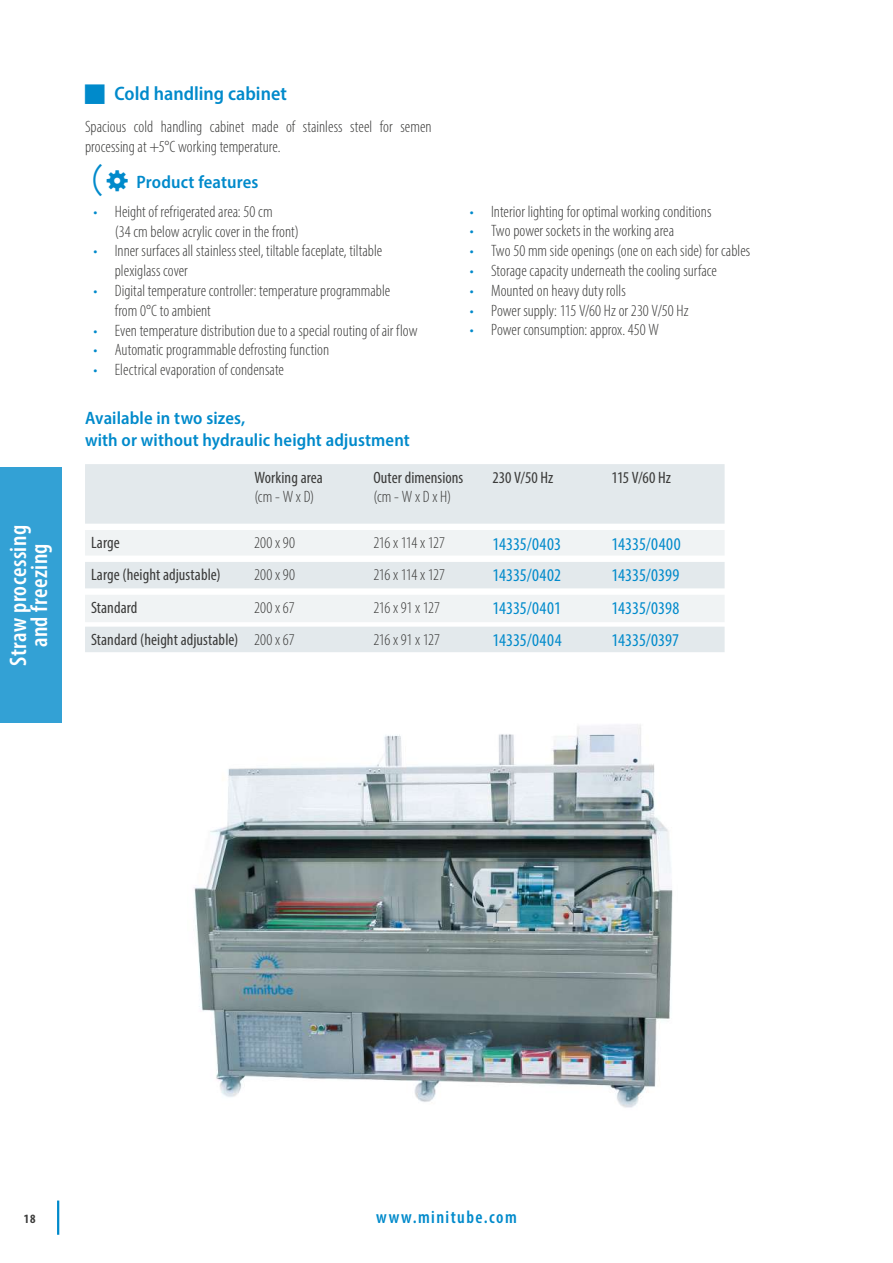
<style>
.page{position:relative;width:893px;height:1263px;background:#fff}
.page>*{position:absolute;margin:0;border:0;box-sizing:border-box;transform-origin:0 0}
.t1{font:600 condensed 24px/21px "Myriad Pro";letter-spacing:.02em;color:#fff;text-align:center}
.t2{font:600 semi-condensed 19.5px "Myriad Pro";color:#008acb}
.t3{font:condensed 18px "Myriad Pro";letter-spacing:.005em;color:#008acb}
.t4{font:600 semi-condensed 18px/21.6px "Myriad Pro";letter-spacing:.005em;color:#008acb}
.t5{font:600 condensed 18px "Myriad Pro";letter-spacing:.08em;color:#008acb}
.t6{font:300 condensed 16.5px/19.8px "Myriad Pro";color:#3b3b3a}
.t7{font:condensed 16.5px "Myriad Pro";letter-spacing:.005em;color:#3b3b3a}
.t8{font:700 condensed 12.75px "Myriad Pro";color:#3b3b3a}
.s1{font-family:"MS Gothic";font-weight:400;font-stretch:normal;font-size:36px}
.s2{color:#008acb}
.s3{font-weight:300}
</style>
<div class="page">
<hr style="left:57px;top:1200px;width:2px;height:35px;background:#008acb">
<div style="left:0;top:468px;width:62px;height:255px;background:#33a1d5"></div>
<img style="left:194px;top:724px;width:479px;height:384px">
<svg style="left:85px;top:464px;width:640px;height:188px;background:#e6ebee"></svg>
<svg style="left:85px;top:530px;width:640px;height:92px;fill:#f0f3f4"></svg>
<p class="t2" style="left:114px;top:81px;width:174px">Cold handling cabinet</p>
<p class="t6" style="left:85px;top:117px;width:348px">Spacious cold handling cabinet made of stainless steel for semen processing at +5°C working temperature.</p>
<p class="t4" style="left:85px;top:171px;width:175px"><span class="s1">(</span> Product features</p>
<p class="t6" style="left:115px;top:201px;width:186px;text-indent:-21px"><span class="s2">•</span> Height of refrigerated area: 50 cm<br>(34 cm below acrylic cover in the front)</p>
<p class="t6" style="left:115px;top:241px;width:269px;text-indent:-21px"><span class="s2">•</span> Inner surfaces all stainless steel, tiltable faceplate, tiltable plexiglass cover</p>
<p class="t6" style="left:115px;top:281px;width:277px;text-indent:-21px"><span class="s2">•</span> Digital temperature controller: temperature programmable from 0°C to ambient</p>
<p class="t6" style="left:94px;top:320px;width:325px"><span class="s2">•</span> Even temperature distribution due to a special routing of air flow</p>
<p class="t6" style="left:94px;top:340px;width:237px"><span class="s2">•</span> Automatic programmable defrosting function</p>
<p class="t6" style="left:94px;top:360px;width:192px"><span class="s2">•</span> Electrical evaporation of condensate</p>
<p class="t4" style="left:85px;top:407px;width:326px">Available in two sizes,<br>with or without hydraulic height adjustment</p>
<p class="t6" style="left:470px;top:201px;width:243px"><span class="s2">•</span> Interior lighting for optimal working conditions</p>
<p class="t6" style="left:470px;top:221px;width:206px"><span class="s2">•</span> Two power sockets in the working area</p>
<p class="t6" style="left:470px;top:241px;width:282px"><span class="s2">•</span> Two 50 mm side openings (one on each side) for cables</p>
<p class="t6" style="left:470px;top:260px;width:249px"><span class="s2">•</span> Storage capacity underneath the cooling surface</p>
<p class="t6" style="left:470px;top:280px;width:157px"><span class="s2">•</span> Mounted on heavy duty rolls</p>
<p class="t6" style="left:470px;top:300px;width:220px"><span class="s2">•</span> Power supply: 115 V/60 Hz or 230 V/50 Hz</p>
<p class="t6" style="left:470px;top:320px;width:191px"><span class="s2">•</span> Power consumption: approx. 450 W</p>
<h1 class="t1" style="left:7px;top:666px;width:142px;rotate:-90deg">Straw processing and freezing</h1>
<p class="t7" style="left:254px;top:467px;width:70px">Working area</p>
<p class="t6" style="left:254px;top:487px;width:61px">(cm - W x D)</p>
<p class="t7" style="left:373px;top:467px;width:91px">Outer dimensions</p>
<p class="t6" style="left:373px;top:487px;width:79px">(cm - W x D x H)</p>
<p class="t7" style="left:492px;top:467px;width:62px">230 V/50 Hz</p>
<p class="t7" style="left:611px;top:467px;width:61px">115 V/60 Hz</p>
<p class="t7" style="left:91px;top:533px;width:30px">Large</p>
<p class="t6" style="left:254px;top:533px;width:42px">200 x 90</p>
<p class="t6" style="left:373px;top:533px;width:73px">216 x 114 x 127</p>
<p class="t3" style="left:492px;top:533px;width:70px">14335/0403</p>
<p class="t3" style="left:611px;top:533px;width:71px">14335/0400</p>
<p class="t7" style="left:91px;top:565px;width:131px">Large (height adjustable)</p>
<p class="t6" style="left:254px;top:565px;width:42px">200 x 90</p>
<p class="t6" style="left:373px;top:565px;width:73px">216 x 114 x 127</p>
<p class="t3" style="left:492px;top:565px;width:70px">14335/0402</p>
<p class="t3" style="left:611px;top:565px;width:69px">14335/0399</p>
<p class="t7" style="left:91px;top:598px;width:48px">Standard</p>
<p class="t6" style="left:254px;top:598px;width:42px">200 x 67</p>
<p class="t6" style="left:373px;top:598px;width:68px">216 x 91 x 127</p>
<p class="t3" style="left:492px;top:597px;width:70px">14335/0401</p>
<p class="t3" style="left:611px;top:597px;width:69px">14335/0398</p>
<p class="t7" style="left:91px;top:630px;width:205px">Standard (height adjustable) <span class="s3">200 x 67</span></p>
<p class="t6" style="left:373px;top:630px;width:68px">216 x 91 x 127</p>
<p class="t3" style="left:492px;top:629px;width:71px">14335/0404</p>
<p class="t3" style="left:611px;top:629px;width:69px">14335/0397</p>
<p class="t8" style="left:24px;top:1211px;width:13px">18</p>
<p class="t5" style="left:376px;top:1206px;width:142px">www.minitube.com</p>
</div>
